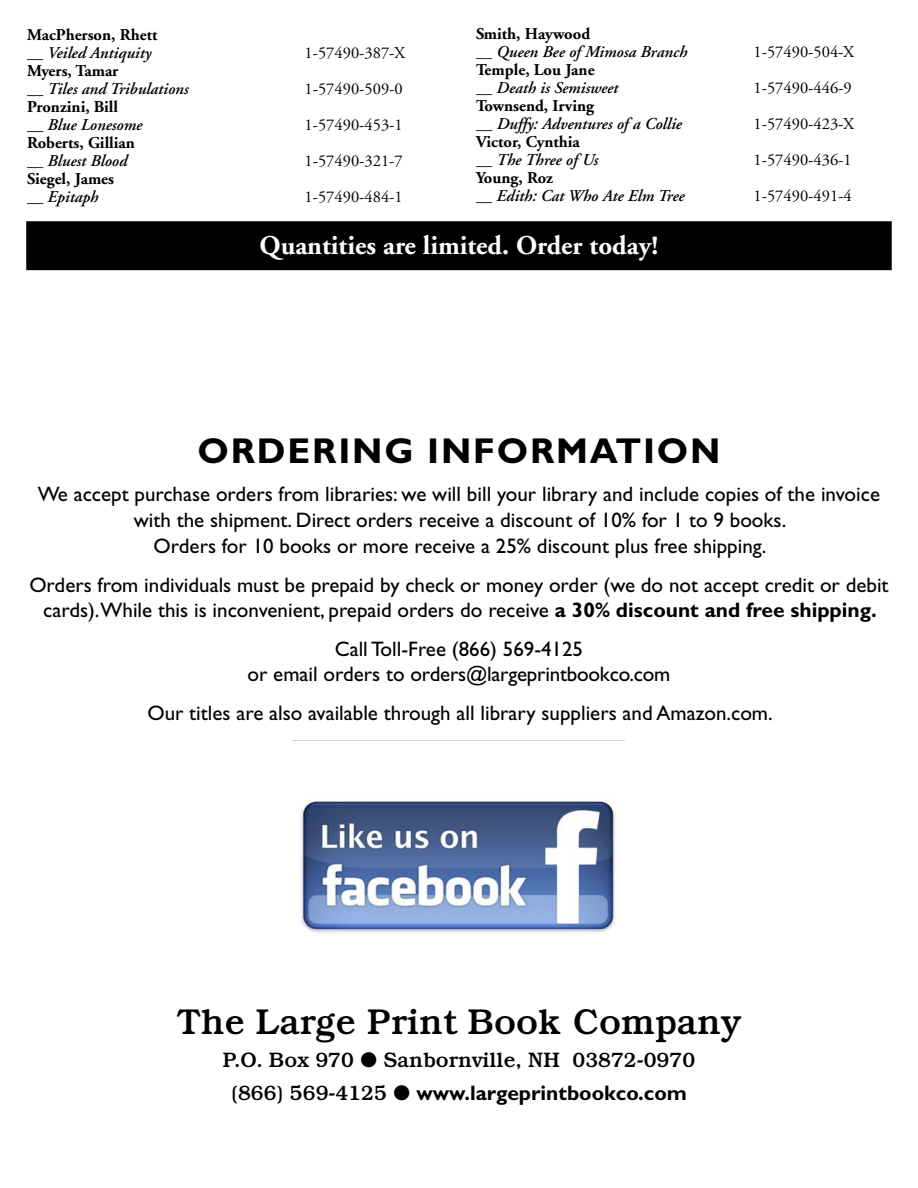
<style>
.page{position:relative;width:918px;height:1188px;background:#fff}
.page>*{position:absolute;margin:0;border:0;box-sizing:border-box;transform-origin:0 0}
.t1{font:500 36px "Bookman";color:#000}
.t2{font:700 36px "Gill Sans";letter-spacing:.05em;color:#000}
.t3{font:700 27px "Adobe Garamond";color:#fff}
.t4{font:21px/26px "Gill Sans";color:#000;text-align:center}
.t5{font:700 21px "Gill Sans";color:#000}
.t6{font:500 21px "Bookman";color:#000}
.t7{font:italic 600 16.5px/18px "Adobe Garamond";color:#000}
.t8{font:700 16.5px/18px "Adobe Garamond";color:#000}
.t9{font:16.5px "Adobe Garamond";color:#000}
.s1{font-weight:400}
.s2{font-weight:600;font-style:italic}
.s3{font-weight:700;font-style:normal}
.s4{font-weight:400;font-style:normal}
.s5{font-weight:700}
.s6{font-family:"Bookman";font-weight:500}
</style>
<div class="page">
<img style="left:293px;top:740px;width:332px;height:193px">
<div style="left:27px;top:222px;width:864px;height:47px;background:#000"></div>
<div style="left:26px;top:221px;width:866px;height:49px;border:2px solid #000"></div>
<p class="t8" style="left:27px;top:26px;width:132px">MacPherson, Rhett <span class="s1">__</span> <span class="s2">Veiled Antiquity</span></p>
<p class="t7" style="left:27px;top:62px;width:163px"><span class="s3">Myers, Tamar<br></span><span class="s4">__</span> Tiles and Tribulations</p>
<p class="t9" style="left:304px;top:44px;width:102px">1-57490-387-X</p>
<p class="t9" style="left:304px;top:80px;width:100px">1-57490-509-0</p>
<p class="t7" style="left:476px;top:25px;width:213px"><span class="s3">Smith, Haywood<br></span><span class="s4">__</span> Queen Bee of Mimosa Branch</p>
<p class="t7" style="left:476px;top:61px;width:144px"><span class="s3">Temple, Lou Jane<br></span><span class="s4">__</span> Death is Semisweet</p>
<p class="t9" style="left:753px;top:43px;width:102px">1-57490-504-X</p>
<p class="t9" style="left:753px;top:79px;width:100px">1-57490-446-9</p>
<p class="t8" style="left:27px;top:98px;width:117px">Pronzini, Bill<br><span class="s1">__</span> <span class="s2">Blue Lonesome</span></p>
<p class="t8" style="left:27px;top:134px;width:109px">Roberts, Gillian <span class="s1">__</span> <span class="s2">Bluest Blood</span></p>
<p class="t9" style="left:304px;top:116px;width:100px">1-57490-453-1</p>
<p class="t9" style="left:304px;top:152px;width:100px">1-57490-321-7</p>
<p class="t7" style="left:476px;top:97px;width:208px"><span class="s3">Townsend, Irving<br></span><span class="s4">__</span> Duffy: Adventures of a Collie</p>
<p class="t8" style="left:476px;top:133px;width:124px">Victor, Cynthia <span class="s1">__</span> <span class="s2">The Three of Us</span></p>
<p class="t9" style="left:753px;top:115px;width:102px">1-57490-423-X</p>
<p class="t9" style="left:753px;top:151px;width:100px">1-57490-436-1</p>
<p class="t8" style="left:27px;top:170px;width:89px">Siegel, James <span class="s1">__</span> <span class="s2">Epitaph</span></p>
<p class="t9" style="left:304px;top:188px;width:100px">1-57490-484-1</p>
<p class="t7" style="left:476px;top:169px;width:210px"><span class="s3">Young, Roz<br></span><span class="s4">__</span> Edith: Cat Who Ate Elm Tree</p>
<p class="t9" style="left:753px;top:187px;width:100px">1-57490-491-4</p>
<p class="t3" style="left:260px;top:231px;width:400px">Quantities are limited. Order today!</p>
<h1 class="t2" style="left:197px;top:429px;width:525px">ORDERING INFORMATION</h1>
<p class="t4" style="left:38px;top:481px;width:844px">We accept purchase orders from libraries: we will bill your library and include copies of the invoice with the shipment. Direct orders receive a discount of 10% for 1 to 9 books.<br>Orders for 10 books or more receive a 25% discount plus free shipping.</p>
<p class="t4" style="left:29px;top:572px;width:861px;line-height:25.2px">Orders from individuals must be prepaid by check or money order (we do not accept credit or debit cards).While this is inconvenient, prepaid orders do receive <span class="s5">a 30% discount and free shipping.</span></p>
<p class="t4" style="left:248px;top:636px;width:424px;line-height:25.2px">Call Toll-Free (866) 569-4125<br>or email orders to orders@largeprintbookco.com</p>
<p class="t4" style="left:147px;top:700px;width:627px">Our titles are also available through all library suppliers and Amazon.com.</p>
<h1 class="t1" style="left:177px;top:1001px;width:566px">The Large Print Book Company</h1>
<p class="t6" style="left:223px;top:1047px;width:474px">P.O. Box 970 ● Sanbornville, NH 03872-0970</p>
<p class="t5" style="left:231px;top:1080px;width:457px"><span class="s6">(866) 569-4125</span> ● www.largeprintbookco.com</p>
</div>
